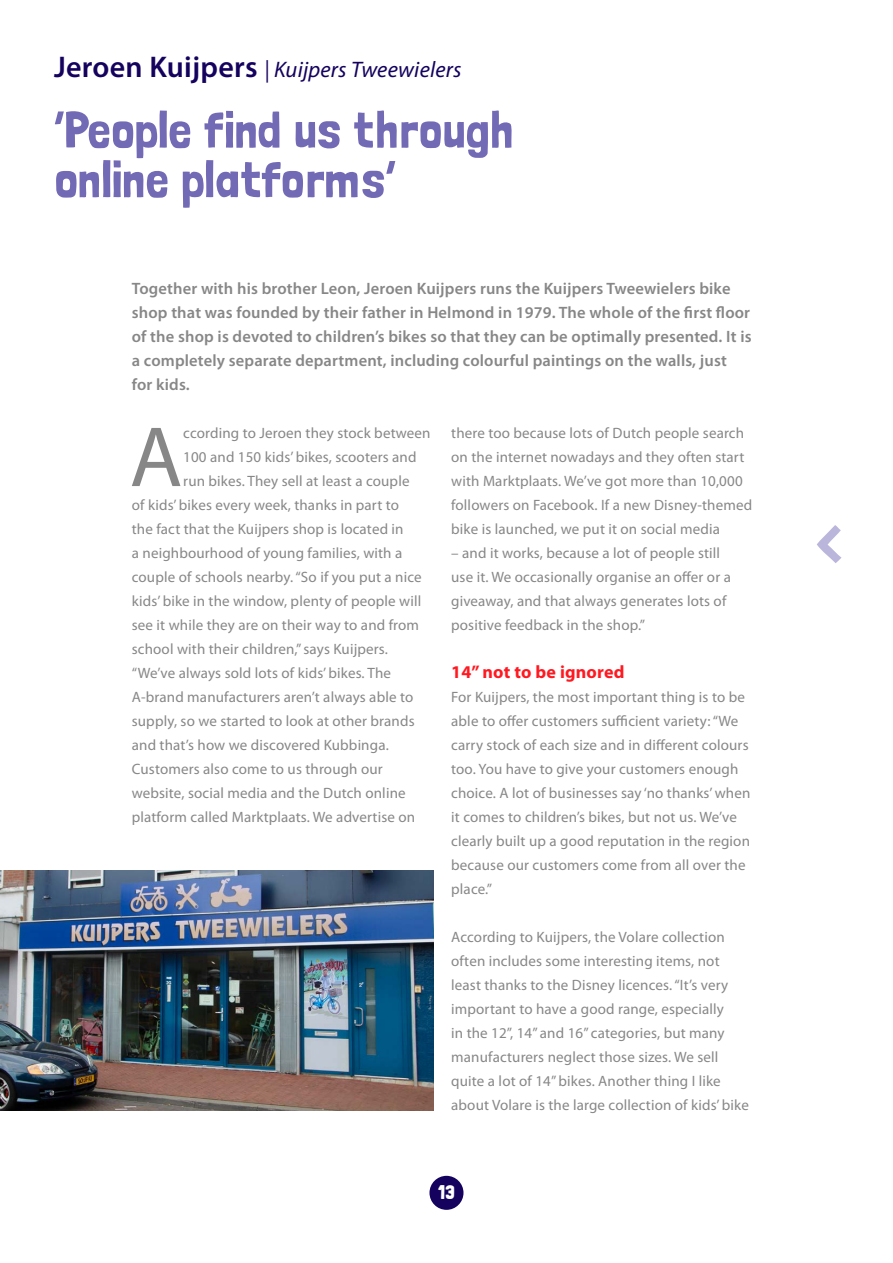
<style>
.page{position:relative;width:893px;height:1263px;background:#fff}
.page>*{position:absolute;margin:0;border:0;box-sizing:border-box;transform-origin:0 0}
.t1{font:86.25px "Myriad Pro";color:#878787}
.t2{font:75px "Londrina Solid";color:#bab6db}
.t3{font:51px/49.5px "Londrina Solid";color:#736ab6}
.t4{font:italic 22.5px "Myriad Pro";letter-spacing:.01em;color:#14025e}
.t5{font:19.5px "Londrina Solid";color:#fff}
.t6{font:700 18px "Myriad Pro";letter-spacing:.01em;color:#ff1921}
.t7{font:600 16.5px/24px "Myriad Pro";letter-spacing:.01em;color:#878787}
.t8{font:15px/24px "Myriad Pro";letter-spacing:.01em;color:#878787}
.s1{font-weight:600;font-style:normal;font-size:30px}
</style>
<div class="page">
<div style="left:429px;top:1176px;width:34px;height:34px;background:#14025e;border-radius:50%"></div>
<img style="left:0;top:870px;width:433px;height:240px">
<h3 class="t4" style="left:54px;top:55px;width:409px"><span class="s1">Jeroen Kuijpers</span> | Kuijpers Tweewielers</h3>
<h3 class="t3" style="left:54px;top:104px;width:461px">‘People find us through online platforms’</h3>
<p class="t7" style="left:132px;top:276px;width:621px">Together with his brother Leon, Jeroen Kuijpers runs the Kuijpers Tweewielers bike shop that was founded by their father in Helmond in 1979. The whole of the first floor of the shop is devoted to children’s bikes so that they can be optimally presented. It is a completely separate department, including colourful paintings on the walls, just for kids.</p>
<h1 class="t1" style="left:130px;top:404px;width:54px">A</h1>
<p class="t8" style="left:183px;top:421px;width:249px">ccording to Jeroen they stock between</p>
<p class="t8" style="left:183px;top:445px;width:235px">100 and 150 kids’ bikes, scooters and</p>
<p class="t8" style="left:183px;top:469px;width:228px">run bikes. They sell at least a couple</p>
<p class="t8" style="left:132px;top:493px;width:269px">of kids’ bikes every week, thanks in part to</p>
<p class="t8" style="left:132px;top:517px;width:273px">the fact that the Kuijpers shop is located in</p>
<p class="t8" style="left:132px;top:541px;width:272px">a neighbourhood of young families, with a</p>
<p class="t8" style="left:132px;top:565px;width:291px">couple of schools nearby. “So if you put a nice</p>
<p class="t8" style="left:132px;top:589px;width:291px">kids’ bike in the window, plenty of people will</p>
<p class="t8" style="left:132px;top:613px;width:289px">see it while they are on their way to and from</p>
<p class="t8" style="left:132px;top:637px;width:258px">school with their children,” says Kuijpers.</p>
<p class="t8" style="left:132px;top:661px;width:261px">“We’ve always sold lots of kids’ bikes. The</p>
<p class="t8" style="left:132px;top:685px;width:283px">A-brand manufacturers aren’t always able to</p>
<p class="t8" style="left:132px;top:709px;width:284px">supply, so we started to look at other brands</p>
<p class="t8" style="left:132px;top:733px;width:258px">and that’s how we discovered Kubbinga.</p>
<p class="t8" style="left:132px;top:757px;width:252px">Customers also come to us through our</p>
<p class="t8" style="left:132px;top:781px;width:275px">website, social media and the Dutch online</p>
<p class="t8" style="left:132px;top:805px;width:285px">platform called Marktplaats. We advertise on</p>
<p class="t8" style="left:451px;top:421px;width:302px">there too because lots of Dutch people search on the internet nowadays and they often start with Marktplaats. We’ve got more than 10,000 followers on Facebook. If a new Disney-themed bike is launched, we put it on social media</p>
<p class="t8" style="left:451px;top:541px;width:281px">– and it works, because a lot of people still use it. We occasionally organise an offer or a giveaway, and that always generates lots of positive feedback in the shop.”</p>
<p class="t6" style="left:451px;top:660px;width:175px">14” not to be ignored</p>
<p class="t8" style="left:451px;top:685px;width:301px">For Kuijpers, the most important thing is to be able to offer customers sufficient variety: “We carry stock of each size and in different colours too. You have to give your customers enough choice. A lot of businesses say ‘no thanks’ when it comes to children’s bikes, but not us. We’ve clearly built up a good reputation in the region because our customers come from all over the place.”</p>
<p class="t8" style="left:451px;top:925px;width:299px">According to Kuijpers, the Volare collection often includes some interesting items, not least thanks to the Disney licences. “It’s very important to have a good range, especially<br>in the 12”, 14” and 16” categories, but many manufacturers neglect those sizes. We sell quite a lot of 14” bikes. Another thing I like about Volare is the large collection of kids’ bike</p>
<h3 class="t5" style="left:438px;top:1180px;width:18px">13</h3>
<h2 class="t2" style="left:816px;top:494px;width:28px">&lt;</h2>
</div>
